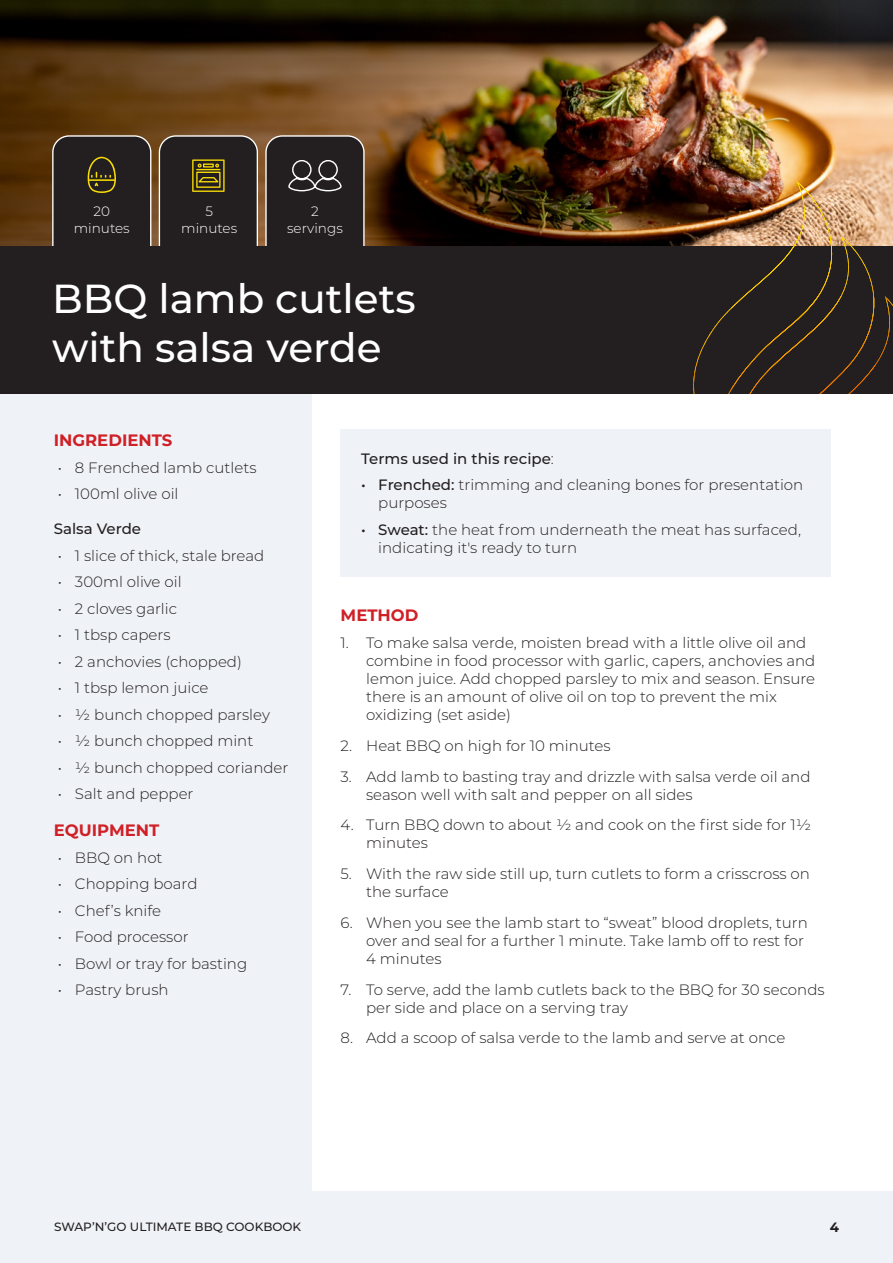
<style>
.page{position:relative;width:893px;height:1263px;background:#fff}
.page>*{position:absolute;margin:0;border:0;box-sizing:border-box;transform-origin:0 0}
.t1{font:500 40.5px/48.6px "Montserrat";color:#fff}
.t2{font:700 16.5px "Montserrat";color:#d02027}
.t3{font:300 15px/18px "Montserrat";color:#231f20}
.t4{font:500 15px "Montserrat";color:#231f20}
.t5{font:300 13.65px/16.4px "Montserrat";color:#fff;text-align:center}
.t6{font:700 13.5px "Montserrat";color:#231f20}
.t7{font:500 12px "Montserrat";color:#231f20}
.s1{font-weight:300}
.s2{font-weight:500}
</style>
<div class="page">
<div style="left:0;top:1191px;width:893px;height:72px;background:#eff2f7"></div>
<div style="left:0;top:380px;width:311px;height:811px;background:#eff2f7"></div>
<div style="left:341px;top:429px;width:490px;height:147px;background:#eff2f7"></div>
<img style="left:0;top:0;width:893px;height:247px">
<div style="left:53px;top:136px;width:98px;height:129px;background:#231f20;border-radius:16px"></div>
<div style="left:52px;top:135px;width:99px;height:131px;border:1px solid #fff;border-radius:16px"></div>
<svg style="left:88px;top:157px;width:28px;height:36px"></svg>
<div style="left:159px;top:136px;width:98px;height:129px;background:#231f20;border-radius:16px"></div>
<div style="left:159px;top:135px;width:99px;height:131px;border:1px solid #fff;border-radius:16px"></div>
<div style="left:266px;top:136px;width:98px;height:129px;background:#231f20;border-radius:16px"></div>
<div style="left:265px;top:135px;width:100px;height:131px;border:1px solid #fff;border-radius:16px"></div>
<div style="left:0;top:247px;width:893px;height:147px;background:#231f20"></div>
<img style="left:690px;top:180px;width:203px;height:214px">
<svg style="left:192px;top:159px;width:33px;height:33px"></svg>
<svg style="left:288px;top:160px;width:54px;height:32px"></svg>
<p class="t5" style="left:74px;top:204px;width:57px">20 minutes</p>
<p class="t5" style="left:181px;top:204px;width:57px">5 minutes</p>
<p class="t5" style="left:287px;top:204px;width:57px">2 servings</p>
<h1 class="t1" style="left:52px;top:276px;width:365px">BBQ lamb cutlets with salsa verde</h1>
<p class="t2" style="left:54px;top:433px;width:120px">INGREDIENTS</p>
<p class="t3" style="left:58px;top:459px;width:200px">• 8 Frenched lamb cutlets</p>
<p class="t3" style="left:58px;top:485px;width:122px">• 100ml olive oil</p>
<p class="t4" style="left:54px;top:522px;width:89px">Salsa Verde</p>
<p class="t3" style="left:58px;top:547px;width:208px">• 1 slice of thick, stale bread</p>
<p class="t3" style="left:58px;top:573px;width:125px">• 300ml olive oil</p>
<p class="t3" style="left:58px;top:600px;width:121px">• 2 cloves garlic</p>
<p class="t3" style="left:58px;top:626px;width:114px">• 1 tbsp capers</p>
<p class="t3" style="left:58px;top:653px;width:185px">• 2 anchovies (chopped)</p>
<p class="t3" style="left:58px;top:679px;width:152px">• 1 tbsp lemon juice</p>
<p class="t3" style="left:58px;top:706px;width:213px">• ½ bunch chopped parsley</p>
<p class="t3" style="left:58px;top:732px;width:197px">• ½ bunch chopped mint</p>
<p class="t3" style="left:58px;top:759px;width:232px">• ½ bunch chopped coriander</p>
<p class="t3" style="left:58px;top:785px;width:137px">• Salt and pepper</p>
<p class="t2" style="left:54px;top:823px;width:107px">EQUIPMENT</p>
<p class="t3" style="left:58px;top:849px;width:106px">• BBQ on hot</p>
<p class="t3" style="left:58px;top:875px;width:141px">• Chopping board</p>
<p class="t3" style="left:58px;top:902px;width:105px">• Chef’s knife</p>
<p class="t3" style="left:58px;top:928px;width:132px">• Food processor</p>
<p class="t3" style="left:58px;top:955px;width:191px">• Bowl or tray for basting</p>
<p class="t3" style="left:58px;top:981px;width:112px">• Pastry brush</p>
<p class="t4" style="left:361px;top:451px;width:194px">Terms used in this recipe<span class="s1">:</span></p>
<p class="t3" style="left:378px;top:476px;width:427px;text-indent:-17px"><span class="s2">• Frenched:</span> trimming and cleaning bones for presentation purposes</p>
<p class="t3" style="left:378px;top:521px;width:424px;text-indent:-17px"><span class="s2">• Sweat:</span> the heat from underneath the meat has surfaced, indicating it's ready to turn</p>
<p class="t2" style="left:341px;top:608px;width:79px">METHOD</p>
<p class="t3" style="left:366px;top:634px;width:451px;text-indent:-26px">1. To make salsa verde, moisten bread with a little olive oil and combine in food processor with garlic, capers, anchovies and lemon juice. Add chopped parsley to mix and season. Ensure there is an amount of olive oil on top to prevent the mix oxidizing (set aside)</p>
<p class="t3" style="left:341px;top:737px;width:272px">2. Heat BBQ on high for 10 minutes</p>
<p class="t3" style="left:366px;top:768px;width:446px;text-indent:-26px">3. Add lamb to basting tray and drizzle with salsa verde oil and season well with salt and pepper on all sides</p>
<p class="t3" style="left:366px;top:816px;width:447px;text-indent:-26px">4. Turn BBQ down to about ½ and cook on the first side for 1½ minutes</p>
<p class="t3" style="left:366px;top:865px;width:445px;text-indent:-26px">5. With the raw side still up, turn cutlets to form a crisscross on the surface</p>
<p class="t3" style="left:366px;top:914px;width:443px;text-indent:-26px">6. When you see the lamb start to “sweat” blood droplets, turn over and seal for a further 1 minute. Take lamb off to rest for<br>4 minutes</p>
<p class="t3" style="left:366px;top:981px;width:460px;text-indent:-26px">7. To serve, add the lamb cutlets back to the BBQ for 30 seconds per side and place on a serving tray</p>
<p class="t3" style="left:341px;top:1029px;width:446px">8. Add a scoop of salsa verde to the lamb and serve at once</p>
<p class="t7" style="left:54px;top:1222px;width:249px">SWAP’N’GO ULTIMATE BBQ COOKBOOK</p>
<p class="t6" style="left:830px;top:1221px;width:11px">4</p>
</div>
